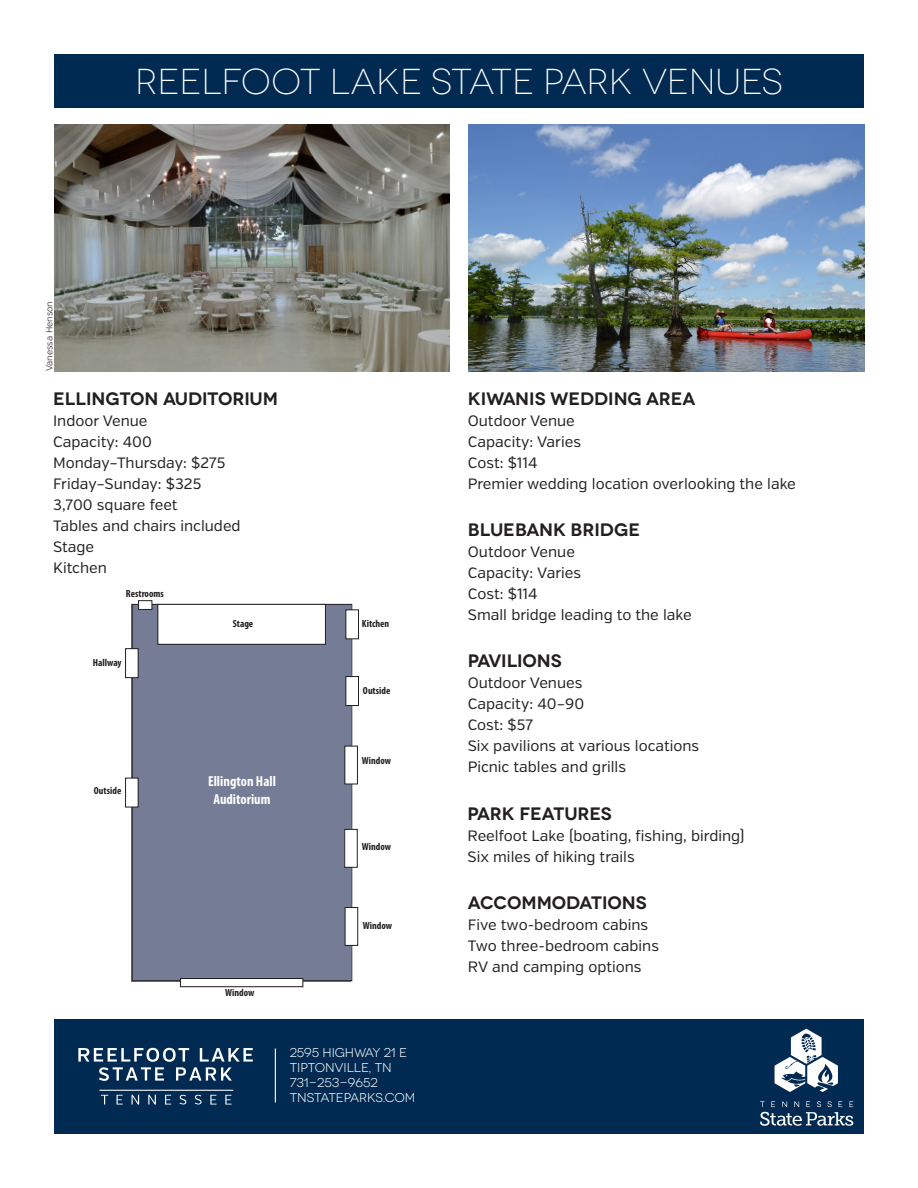
<style>
.page{position:relative;width:918px;height:1188px;background:#fff}
.page>*{position:absolute;margin:0;border:0;box-sizing:border-box;transform-origin:0 0}
.t1{font:300 36px "Novecentowide";letter-spacing:-.005em;color:#fff}
.t2{font:600 18px "Novecentowide";letter-spacing:-.005em;color:#231f20}
.Regular_text{font:15px/21px "Verb";color:#231f20}
.t3{font:700 condensed 14.4px/17.4px "Myriad Pro";color:#fff;text-align:center}
.t4{font:12.75px/15px "Novecentowide";color:#fff}
.t5{font:700 condensed 10.35px "Myriad Pro";color:#231f20}
.t6{font:300 9px "Verb";color:#231f20}
</style>
<div class="page">
<div style="left:54px;top:1020px;width:810px;height:114px;background:#002a51"></div>
<img style="left:54px;top:125px;width:396px;height:246px">
<img style="left:468px;top:125px;width:396px;height:246px">
<div style="left:54px;top:54px;width:810px;height:54px;background:#002a51"></div>
<hr style="left:275px;top:1049px;width:1px;height:54px;background:#fff">
<div style="left:132px;top:604px;width:219px;height:377px;background:#757c95"></div>
<div style="left:158px;top:604px;width:167px;height:40px;background:#fff"></div>
<div style="left:157px;top:604px;width:169px;height:41px;border:1px solid #231f20"></div>
<div style="left:345px;top:908px;width:13px;height:37px;background:#fff"></div>
<div style="left:345px;top:907px;width:13px;height:39px;border:1px solid #231f20"></div>
<div style="left:345px;top:829px;width:12px;height:38px;background:#fff"></div>
<div style="left:344px;top:829px;width:14px;height:39px;border:1px solid #231f20"></div>
<div style="left:345px;top:746px;width:12px;height:38px;background:#fff"></div>
<div style="left:344px;top:746px;width:14px;height:38px;border:1px solid #231f20"></div>
<div style="left:346px;top:677px;width:12px;height:29px;background:#fff"></div>
<div style="left:345px;top:676px;width:14px;height:30px;border:1px solid #231f20"></div>
<div style="left:346px;top:610px;width:12px;height:29px;background:#fff"></div>
<div style="left:345px;top:609px;width:14px;height:30px;border:1px solid #231f20"></div>
<div style="left:126px;top:649px;width:12px;height:29px;background:#fff"></div>
<div style="left:125px;top:648px;width:14px;height:30px;border:1px solid #231f20"></div>
<div style="left:126px;top:778px;width:12px;height:29px;background:#fff"></div>
<div style="left:125px;top:778px;width:14px;height:29px;border:1px solid #231f20"></div>
<div style="left:180px;top:979px;width:123px;height:8px;background:#fff"></div>
<div style="left:180px;top:978px;width:123px;height:9px;border:1px solid #231f20"></div>
<div style="left:139px;top:601px;width:13px;height:8px;background:#fff"></div>
<div style="left:138px;top:600px;width:14px;height:10px;border:1px solid #231f20"></div>
<svg style="left:760px;top:1101px;width:93px;height:25px"></svg>
<svg style="left:775px;top:1029px;width:63px;height:63px"></svg>
<svg style="left:101px;top:1095px;width:7px;height:10px"></svg>
<svg style="left:117px;top:1095px;width:6px;height:10px"></svg>
<svg style="left:132px;top:1095px;width:7px;height:10px"></svg>
<svg style="left:148px;top:1095px;width:8px;height:10px"></svg>
<svg style="left:165px;top:1095px;width:6px;height:10px"></svg>
<svg style="left:180px;top:1095px;width:6px;height:9px"></svg>
<svg style="left:195px;top:1095px;width:7px;height:9px"></svg>
<svg style="left:210px;top:1095px;width:7px;height:10px"></svg>
<svg style="left:225px;top:1095px;width:7px;height:10px"></svg>
<hr style="left:99px;top:1090px;width:134px;height:1px;background:#fff">
<svg style="left:78px;top:1048px;width:175px;height:33px"></svg>
<p class="t6" style="left:44px;top:371px;width:72px;rotate:-90deg">Vanessa Henson</p>
<p class="t1" style="left:135px;top:61px;width:649px">REELFOOT LAKE STATE PARK VENUES</p>
<p class="t2" style="left:53px;top:388px;width:226px">ELLINGTON AUDITORIUM</p>
<p class="Regular_text" style="left:53px;top:410px;width:96px">Indoor Venue</p>
<p class="Regular_text" style="left:53px;top:431px;width:100px">Capacity: 400</p>
<p class="Regular_text" style="left:53px;top:452px;width:174px">Monday–Thursday: $275</p>
<p class="Regular_text" style="left:53px;top:473px;width:150px">Friday–Sunday: $325</p>
<p class="Regular_text" style="left:53px;top:494px;width:189px">3,700 square feet<br>Tables and chairs included</p>
<p class="Regular_text" style="left:53px;top:536px;width:43px">Stage</p>
<p class="Regular_text" style="left:53px;top:557px;width:55px">Kitchen</p>
<p class="t5" style="left:126px;top:587px;width:39px">Restrooms</p>
<p class="t5" style="left:93px;top:656px;width:30px">Hallway</p>
<p class="t5" style="left:94px;top:785px;width:29px">Outside</p>
<p class="t5" style="left:233px;top:617px;width:22px">Stage</p>
<p class="t3" style="left:208px;top:772px;width:69px">Ellington Hall<br>Auditorium</p>
<p class="t5" style="left:362px;top:617px;width:29px">Kitchen</p>
<p class="t5" style="left:363px;top:684px;width:29px">Outside</p>
<p class="t5" style="left:362px;top:754px;width:31px">Window</p>
<p class="t5" style="left:362px;top:840px;width:31px">Window</p>
<p class="t5" style="left:225px;top:986px;width:31px">Window</p>
<p class="t5" style="left:363px;top:919px;width:31px">Window</p>
<p class="t4" style="left:290px;top:1045px;width:119px">2595 HIGHWAY 21 E<br>TIPTONVILLE, TN</p>
<p class="t4" style="left:290px;top:1075px;width:89px">731-253-9652</p>
<p class="t4" style="left:290px;top:1090px;width:127px">TNSTATEPARKS.COM</p>
<p class="t2" style="left:468px;top:388px;width:229px">KIWANIS WEDDING AREA</p>
<p class="Regular_text" style="left:468px;top:410px;width:109px">Outdoor Venue</p>
<p class="Regular_text" style="left:468px;top:431px;width:115px">Capacity: Varies</p>
<p class="Regular_text" style="left:468px;top:452px;width:71px">Cost: $114</p>
<p class="Regular_text" style="left:468px;top:473px;width:330px">Premier wedding location overlooking the lake</p>
<p class="t2" style="left:468px;top:519px;width:174px">BLUEBANK BRIDGE</p>
<p class="Regular_text" style="left:468px;top:542px;width:109px">Outdoor Venue</p>
<p class="Regular_text" style="left:468px;top:563px;width:115px">Capacity: Varies</p>
<p class="Regular_text" style="left:468px;top:584px;width:71px">Cost: $114</p>
<p class="Regular_text" style="left:468px;top:605px;width:225px">Small bridge leading to the lake</p>
<p class="t2" style="left:468px;top:650px;width:96px">PAVILIONS</p>
<p class="Regular_text" style="left:468px;top:673px;width:116px">Outdoor Venues</p>
<p class="Regular_text" style="left:468px;top:694px;width:118px">Capacity: 40–90</p>
<p class="Regular_text" style="left:468px;top:715px;width:67px">Cost: $57</p>
<p class="Regular_text" style="left:468px;top:736px;width:233px">Six pavilions at various locations</p>
<p class="Regular_text" style="left:468px;top:757px;width:160px">Picnic tables and grills</p>
<p class="t2" style="left:468px;top:802px;width:145px">PARK FEATURES</p>
<p class="Regular_text" style="left:468px;top:825px;width:279px">Reelfoot Lake (boating, fishing, birding)</p>
<p class="Regular_text" style="left:468px;top:846px;width:169px">Six miles of hiking trails</p>
<p class="t2" style="left:468px;top:892px;width:180px">ACCOMMODATIONS</p>
<p class="Regular_text" style="left:468px;top:914px;width:182px">Five two-bedroom cabins</p>
<p class="Regular_text" style="left:468px;top:935px;width:193px">Two three-bedroom cabins</p>
<p class="Regular_text" style="left:468px;top:956px;width:175px">RV and camping options</p>
</div>
